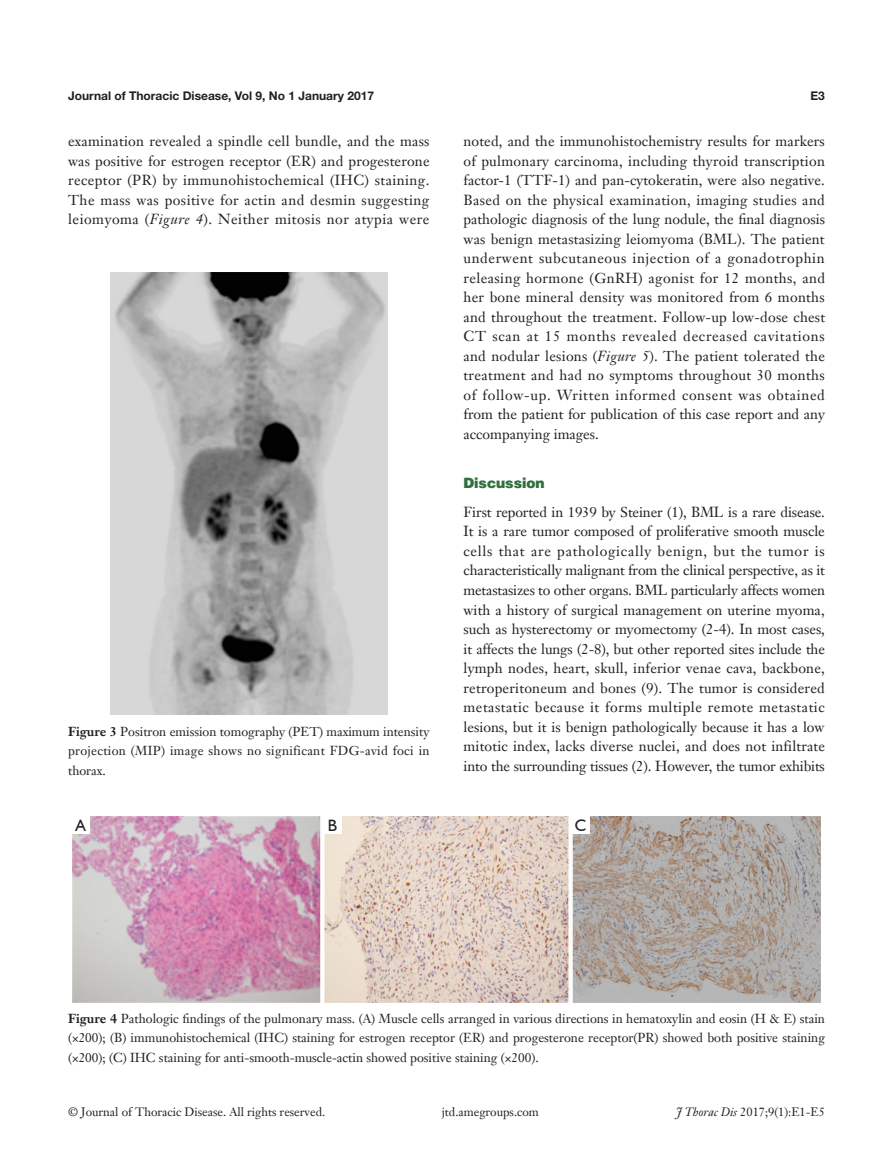
<style>
.page{position:relative;width:893px;height:1170px;background:#fff}
.page>*{position:absolute;margin:0;border:0;box-sizing:border-box;transform-origin:0 0}
.Cite{font:16.5px "Humanist 521 BT";color:#231f20}
.t1{font:14.25px/19.5px "Janson Text LT";color:#231f20;text-align:justify}
.t2{font:900 14.25px "Helvetica";color:#30703e}
.t3{font:12.75px/19.5px "Janson Text LT";color:#231f20;text-align:justify}
.t4{font:12px "Janson Text LT";color:#231f20}
.t5{font:700 12px "Helvetica Neue LT Pro";color:#231f20}
.s1{font-style:italic}
.s2{font-weight:700}
</style>
<div class="page">
<img style="left:111px;top:273px;width:276px;height:441px">
<img style="left:72px;top:816px;width:749px;height:186px">
<div style="left:72px;top:816px;width:17px;height:17px;background:#fff"></div>
<div style="left:324px;top:816px;width:17px;height:17px;background:#fff"></div>
<div style="left:572px;top:816px;width:17px;height:17px;background:#fff"></div>
<p class="t5" style="left:68px;top:88px;width:308px">Journal of Thoracic Disease, Vol 9, No 1 January 2017</p>
<p class="t5" style="left:810px;top:88px;width:16px">E3</p>
<p class="t1" style="left:68px;top:131px;width:363px">examination revealed a spindle cell bundle, and the mass was positive for estrogen receptor (ER) and progesterone receptor (PR) by immunohistochemical (IHC) staining.<br>The mass was positive for actin and desmin suggesting leiomyoma (<span class="s1">Figure 4</span>). Neither mitosis nor atypia were</p>
<p class="t1" style="left:463px;top:131px;width:363px">noted, and the immunohistochemistry results for markers of pulmonary carcinoma, including thyroid transcription factor-1 (TTF-1) and pan-cytokeratin, were also negative.<br>Based on the physical examination, imaging studies and pathologic diagnosis of the lung nodule, the final diagnosis was benign metastasizing leiomyoma (BML). The patient underwent subcutaneous injection of a gonadotrophin releasing hormone (GnRH) agonist for 12 months, and her bone mineral density was monitored from 6 months and throughout the treatment. Follow-up low-dose chest CT scan at 15 months revealed decreased cavitations and nodular lesions (<span class="s1">Figure 5</span>). The patient tolerated the treatment and had no symptoms throughout 30 months of follow-up. Written informed consent was obtained from the patient for publication of this case report and any accompanying images.</p>
<p class="t2" style="left:463px;top:473px;width:83px">Discussion</p>
<p class="t1" style="left:463px;top:502px;width:363px">First reported in 1939 by Steiner (1), BML is a rare disease.<br>It is a rare tumor composed of proliferative smooth muscle cells that are pathologically benign, but the tumor is characteristically malignant from the clinical perspective, as it metastasizes to other organs. BML particularly affects women with a history of surgical management on uterine myoma, such as hysterectomy or myomectomy (2-4). In most cases, it affects the lungs (2-8), but other reported sites include the lymph nodes, heart, skull, inferior venae cava, backbone, retroperitoneum and bones (9). The tumor is considered metastatic because it forms multiple remote metastatic lesions, but it is benign pathologically because it has a low mitotic index, lacks diverse nuclei, and does not infiltrate into the surrounding tissues (2). However, the tumor exhibits</p>
<p class="t3" style="left:68px;top:721px;width:363px"><span class="s2">Figure 3</span> Positron emission tomography (PET) maximum intensity projection (MIP) image shows no significant FDG-avid foci in thorax.</p>
<p class="Cite" style="left:75px;top:815px;width:12px">A</p>
<p class="Cite" style="left:328px;top:815px;width:11px">B</p>
<p class="Cite" style="left:575px;top:815px;width:13px">C</p>
<p class="t3" style="left:68px;top:1008px;width:758px"><span class="s2">Figure 4</span> Pathologic findings of the pulmonary mass. (A) Muscle cells arranged in various directions in hematoxylin and eosin (H &amp; E) stain (×200); (B) immunohistochemical (IHC) staining for estrogen receptor (ER) and progesterone receptor(PR) showed both positive staining (×200); (C) IHC staining for anti-smooth-muscle-actin showed positive staining (×200).</p>
<p class="t4" style="left:68px;top:1104px;width:259px">© Journal of Thoracic Disease. All rights reserved.</p>
<p class="t4" style="left:442px;top:1104px;width:99px">jtd.amegroups.com</p>
<p class="t4" style="left:676px;top:1104px;width:150px"><span class="s1">J Thorac Dis</span> 2017;9(1):E1-E5</p>
</div>
